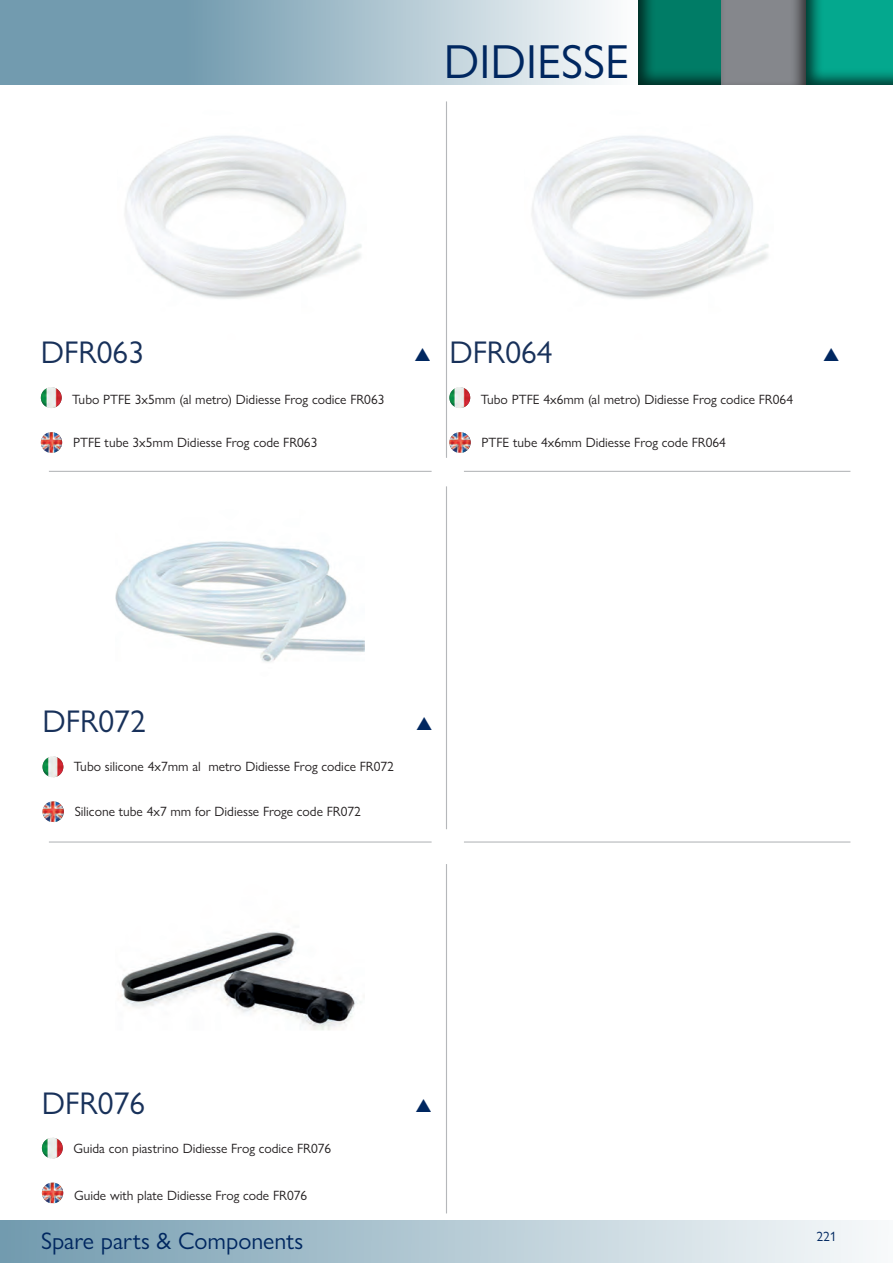
<style>
.page{position:relative;width:893px;height:1263px;background:#fff}
.page>*{position:absolute;margin:0;border:0;box-sizing:border-box;transform-origin:0 0}
.t1{font:48px "Gill Sans Nova";color:#002760}
.t2{font:31.5px "Gill Sans Nova";color:#18315a}
.t3{font:24px "Gill Sans Nova";color:#002760}
.t4{font:13.5px "Gill Sans Nova";color:#231f20}
.t5{font:13.5px "Gill Sans Nova";color:#002760}
</style>
<div class="page">
<svg style="left:0;top:0;width:607px;height:85px;background:#9fbac8"></svg>
<div style="left:637px;top:0;width:88px;height:86px;background:#231f20;opacity:.75"></div>
<div style="left:721px;top:0;width:88px;height:87px;background:#231f20;opacity:.75"></div>
<div style="left:805px;top:0;width:88px;height:86px;background:#231f20;opacity:.75"></div>
<div style="left:0;top:1220px;width:893px;height:43px;background:linear-gradient(to right,#719aae,#f8fafb)"></div>
<img style="left:125px;top:135px;width:237px;height:164px">
<img style="left:532px;top:135px;width:237px;height:164px">
<img style="left:116px;top:541px;width:249px;height:121px">
<img style="left:120px;top:932px;width:241px;height:98px">
<img style="left:41px;top:432px;width:21px;height:21px">
<img style="left:449px;top:432px;width:22px;height:21px">
<img style="left:43px;top:801px;width:21px;height:21px">
<img style="left:42px;top:1182px;width:21px;height:21px">
<img style="left:41px;top:387px;width:21px;height:21px;border-radius:10px">
<img style="left:449px;top:387px;width:21px;height:21px;border-radius:10px">
<img style="left:43px;top:756px;width:20px;height:21px;border-radius:10px">
<img style="left:42px;top:1138px;width:21px;height:20px;border-radius:10px">
<hr style="left:446px;top:101px;width:1px;height:357px;background:#85888d">
<hr style="left:464px;top:471px;width:386px;height:1px;background:#85888d">
<hr style="left:49px;top:471px;width:383px;height:1px;background:#85888d">
<hr style="left:464px;top:841px;width:386px;height:1px;background:#85888d">
<hr style="left:49px;top:841px;width:383px;height:1px;background:#85888d">
<hr style="left:446px;top:486px;width:1px;height:343px;background:#85888d">
<hr style="left:446px;top:864px;width:1px;height:349px;background:#85888d">
<h1 class="t1" style="left:444px;top:32px;width:187px">DIDIESSE</h1>
<h2 class="t2" style="left:41px;top:333px;width:105px">DFR063</h2>
<h2 class="t2" style="left:449px;top:333px;width:105px">DFR064</h2>
<p class="t4" style="left:72px;top:391px;width:314px">Tubo PTFE 3x5mm (al metro) Didiesse Frog codice FR063</p>
<p class="t4" style="left:481px;top:391px;width:314px">Tubo PTFE 4x6mm (al metro) Didiesse Frog codice FR064</p>
<p class="t4" style="left:73px;top:434px;width:246px">PTFE tube 3x5mm Didiesse Frog code FR063</p>
<p class="t4" style="left:482px;top:434px;width:246px">PTFE tube 4x6mm Didiesse Frog code FR064</p>
<h2 class="t2" style="left:43px;top:702px;width:105px">DFR072</h2>
<p class="t4" style="left:74px;top:759px;width:321px">Tubo silicone 4x7mm al metro Didiesse Frog codice FR072</p>
<p class="t4" style="left:75px;top:803px;width:288px">Silicone tube 4x7 mm for Didiesse Froge code FR072</p>
<h2 class="t2" style="left:42px;top:1084px;width:105px">DFR076</h2>
<p class="t4" style="left:73px;top:1140px;width:259px">Guida con piastrino Didiesse Frog codice FR076</p>
<p class="t4" style="left:74px;top:1187px;width:235px">Guide with plate Didiesse Frog code FR076</p>
<h3 class="t3" style="left:41px;top:1226px;width:264px">Spare parts &amp; Components</h3>
<p class="t5" style="left:816px;top:1228px;width:22px">221</p>
</div>
